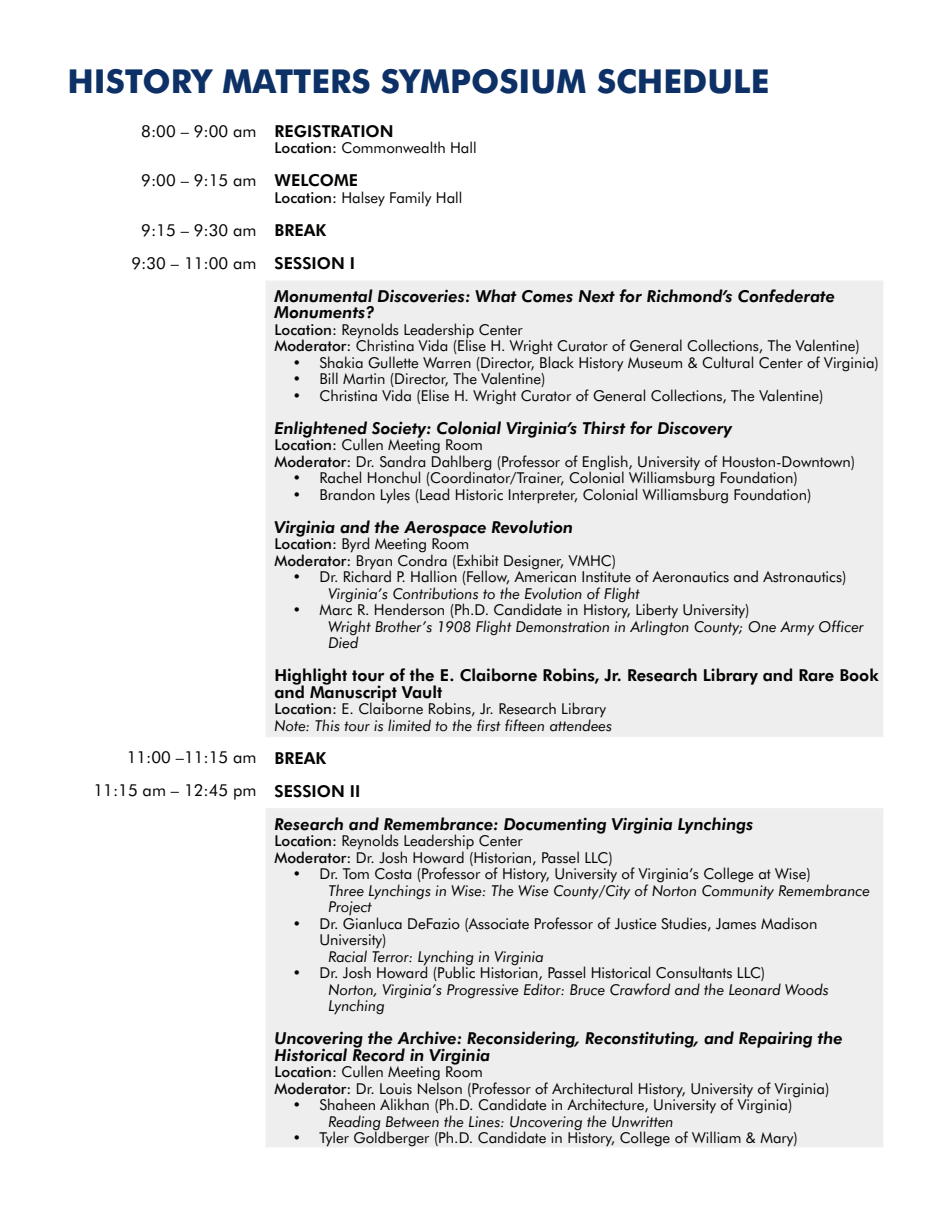
<style>
.page{position:relative;width:945px;height:1215px;background:#fff}
.page>*{position:absolute;margin:0;border:0;box-sizing:border-box;transform-origin:0 0}
.t1{font:800 33px "Futura BT";color:#0d3166}
.t2{font:italic 700 16.5px/16.5px "Futura BT";color:#040503}
.t3{font:700 16.5px/33px "Futura BT";color:#040503}
.t4{font:16.5px/33px "Futura BT";color:#040503;text-align:center}
.t5{font:15px/16.5px "Futura BT";color:#040503}
.t6{font:italic 15px/16.5px "Futura BT";color:#040503}
.s1{font-weight:500}
.s2{font-weight:500;font-style:normal}
.s3{font-style:normal}
</style>
<div class="page">
<div style="left:266px;top:281px;width:617px;height:455px;background:#eee"></div>
<div style="left:266px;top:809px;width:617px;height:338px;background:#eee"></div>
<h1 class="t1" style="left:68px;top:58px;width:703px">HISTORY MATTERS SYMPOSIUM SCHEDULE</h1>
<p class="t4" style="left:141px;top:114px;width:117px">8:00 – 9:00 am</p>
<p class="t4" style="left:141px;top:163px;width:117px">9:00 – 9:15 am</p>
<p class="t4" style="left:132px;top:213px;width:126px">9:15 – 9:30 am<br>9:30 – 11:00 am</p>
<p class="t4" style="left:94px;top:740px;width:164px;text-align:right">11:00 –11:15 am<br>11:15 am – 12:45 pm</p>
<p class="t3" style="left:275px;top:113px;width:121px">REGISTRATION</p>
<p class="t5" style="left:274px;top:139px;width:204px"><span class="s1">Location:</span> Commonwealth Hall</p>
<p class="t3" style="left:274px;top:163px;width:85px">WELCOME</p>
<p class="t5" style="left:274px;top:188px;width:190px"><span class="s1">Location:</span> Halsey Family Hall</p>
<p class="t3" style="left:275px;top:212px;width:82px">BREAK<br>SESSION I</p>
<p class="t2" style="left:275px;top:287px;width:562px">Monumental Discoveries: What Comes Next for Richmond’s Confederate<br>Monuments?</p>
<p class="t5" style="left:274px;top:320px;width:587px"><span class="s1">Location:</span> Reynolds Leadership Center<br><span class="s1">Moderator:</span> Christina Vida (Elise H. Wright Curator of General Collections, The Valentine)</p>
<p class="t5" style="left:292px;top:353px;width:588px">• Shakia Gullette Warren (Director, Black History Museum &amp; Cultural Center of Virginia)</p>
<p class="t5" style="left:292px;top:370px;width:255px">• Bill Martin (Director, The Valentine)</p>
<p class="t5" style="left:292px;top:386px;width:532px">• Christina Vida (Elise H. Wright Curator of General Collections, The Valentine)</p>
<p class="t2" style="left:274px;top:419px;width:459px">Enlightened Society: Colonial Virginia’s Thirst for Discovery</p>
<p class="t5" style="left:274px;top:436px;width:582px"><span class="s1">Location:</span> Cullen Meeting Room<br><span class="s1">Moderator:</span> Dr. Sandra Dahlberg (Professor of English, University of Houston-Downtown)</p>
<p class="t5" style="left:292px;top:469px;width:507px">• Rachel Honchul (Coordinator/Trainer, Colonial Williamsburg Foundation)</p>
<p class="t5" style="left:292px;top:485px;width:520px">• Brandon Lyles (Lead Historic Interpreter, Colonial Williamsburg Foundation)</p>
<p class="t2" style="left:274px;top:518px;width:300px">Virginia and the Aerospace Revolution</p>
<p class="t5" style="left:274px;top:535px;width:343px"><span class="s1">Location:</span> Byrd Meeting Room<br><span class="s1">Moderator:</span> Bryan Condra (Exhibit Designer, VMHC)</p>
<p class="t5" style="left:292px;top:568px;width:555px">• Dr. Richard P. Hallion (Fellow, American Institute of Aeronautics and Astronautics)</p>
<p class="t6" style="left:328px;top:584px;width:313px">Virginia’s Contributions to the Evolution of Flight</p>
<p class="t5" style="left:292px;top:601px;width:458px">• Marc R. Henderson (Ph.D. Candidate in History, Liberty University)</p>
<p class="t6" style="left:328px;top:617px;width:537px">Wright Brother’s 1908 Flight Demonstration in Arlington County; One Army Officer<br>Died</p>
<p class="t3" style="left:274px;top:666px;width:606px;line-height:16.5px">Highlight tour of the E. Claiborne Robins, Jr. Research Library and Rare Book and Manuscript Vault</p>
<p class="t6" style="left:274px;top:700px;width:339px"><span class="s2">Location:</span> <span class="s3">E. Claiborne Robins, Jr. Research Library<br></span>Note: This tour is limited to the first fifteen attendees</p>
<p class="t3" style="left:274px;top:740px;width:87px">BREAK<br>SESSION II</p>
<p class="t2" style="left:274px;top:815px;width:481px">Research and Remembrance: Documenting Virginia Lynchings</p>
<p class="t5" style="left:274px;top:832px;width:340px"><span class="s1">Location:</span> Reynolds Leadership Center<br><span class="s1">Moderator:</span> Dr. Josh Howard (Historian, Passel LLC)</p>
<p class="t5" style="left:292px;top:865px;width:520px">• Dr. Tom Costa (Professor of History, University of Virginia’s College at Wise)</p>
<p class="t6" style="left:328px;top:881px;width:543px">Three Lynchings in Wise: The Wise County/City of Norton Community Remembrance<br>Project</p>
<p class="t5" style="left:320px;top:914px;width:499px;text-indent:-27px">• Dr. Gianluca DeFazio (Associate Professor of Justice Studies, James Madison<br>University)</p>
<p class="t6" style="left:328px;top:947px;width:217px">Racial Terror: Lynching in Virginia</p>
<p class="t5" style="left:292px;top:964px;width:474px">• Dr. Josh Howard (Public Historian, Passel Historical Consultants LLC)</p>
<p class="t6" style="left:328px;top:980px;width:502px">Norton, Virginia’s Progressive Editor: Bruce Crawford and the Leonard Woods<br>Lynching</p>
<p class="t2" style="left:274px;top:1029px;width:570px">Uncovering the Archive: Reconsidering, Reconstituting, and Repairing the<br>Historical Record in Virginia</p>
<p class="t5" style="left:274px;top:1063px;width:556px"><span class="s1">Location:</span> Cullen Meeting Room<br><span class="s1">Moderator:</span> Dr. Louis Nelson (Professor of Architectural History, University of Virginia)</p>
<p class="t5" style="left:292px;top:1096px;width:501px">• Shaheen Alikhan (Ph.D. Candidate in Architecture, University of Virginia)</p>
<p class="t6" style="left:328px;top:1112px;width:347px">Reading Between the Lines: Uncovering the Unwritten</p>
<p class="t5" style="left:292px;top:1129px;width:507px">• Tyler Goldberger (Ph.D. Candidate in History, College of William &amp; Mary)</p>
</div>
